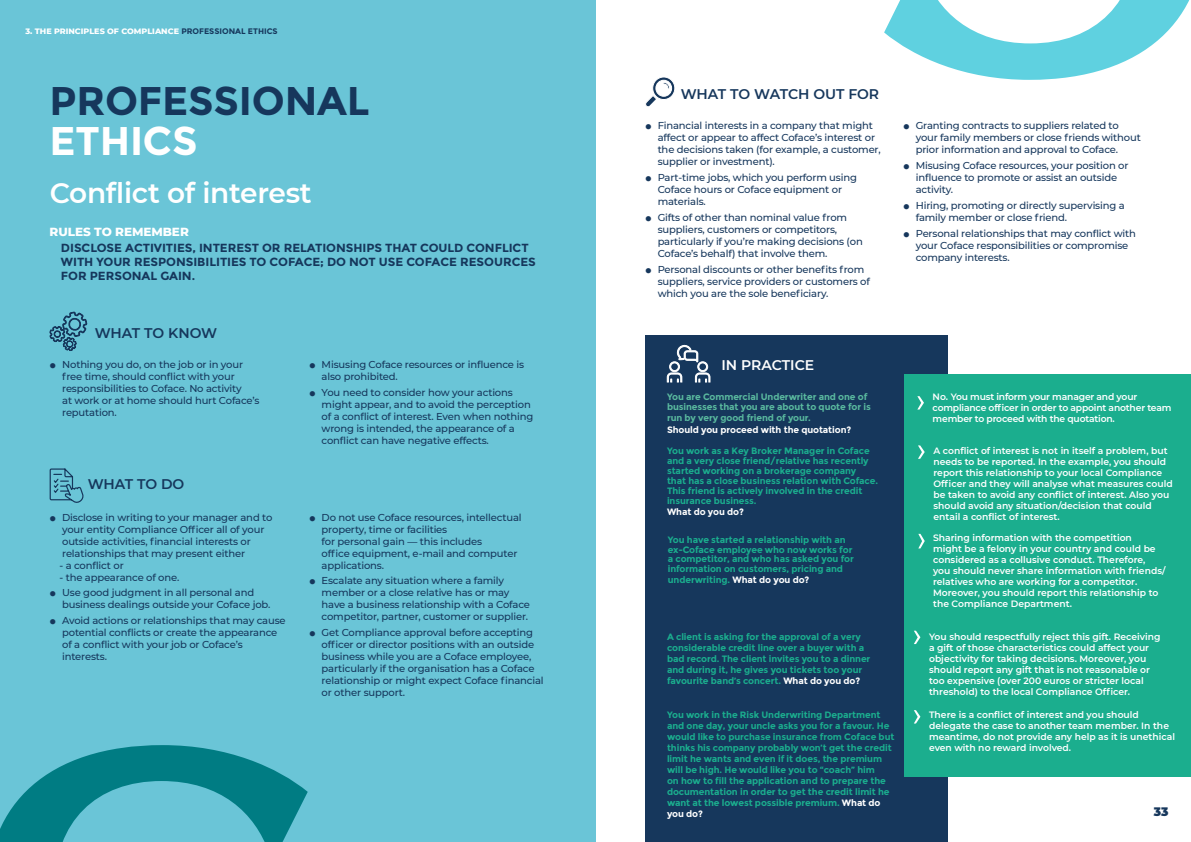
<style>
.page{position:relative;width:1191px;height:842px;background:#fff}
.page>*{position:absolute;margin:0;border:0;box-sizing:border-box;transform-origin:0 0}
.t1{font:700 40px "Montserrat";letter-spacing:-.005em;color:#16375c}
.t2{font:700 40px "Montserrat";letter-spacing:-.005em;color:#fff}
.t3{font:600 28px "Montserrat";letter-spacing:-.01em;color:#fff}
.t4{font:600 14px "Montserrat";letter-spacing:-.01em;color:#16375c}
.t5{font:600 14px "Montserrat";color:#fff}
.t6{font:800 12px "Montserrat";letter-spacing:-.005em;color:#fff}
.t7{font:900 12px "Montserrat";color:#16375c}
.t8{font:700 11.8px/14px "Montserrat";letter-spacing:-.005em;color:#16375c}
.t9{font:500 10px/12px "Montserrat";letter-spacing:-.015em;color:#16375c}
.t10{font:600 9.2px/11px "Montserrat";color:#fff}
.t11{font:700 9.2px/11px "Montserrat";letter-spacing:-.01em;color:#1bae8e}
.t12{font:600 9.2px/11px "Montserrat";letter-spacing:-.02em;color:#fff}
.t13{font:700 9.2px/10px "Montserrat";letter-spacing:-.01em;color:#5aba9f}
.t14{font:700 9.2px "Montserrat";letter-spacing:-.01em;color:#fff}
.t15{font:800 8px "Montserrat";color:#fff}
.s1{font-weight:700;color:#16375c}
.s2{color:#fff}
</style>
<div class="page">
<div style="left:0;top:0;width:595px;height:842px;background:#6ac5d7"></div>
<svg style="left:0;top:745px;width:308px;height:97px"></svg>
<svg style="left:884px;top:0;width:306px;height:80px"></svg>
<div style="left:645px;top:335px;width:302px;height:507px;background:#16375c"></div>
<div style="left:904px;top:374px;width:287px;height:403px;background:#1bae8e"></div>
<svg style="left:667px;top:344px;width:43px;height:39px"></svg>
<svg style="left:917px;top:396px;width:7px;height:14px"></svg>
<svg style="left:918px;top:445px;width:6px;height:14px"></svg>
<svg style="left:914px;top:631px;width:6px;height:13px"></svg>
<svg style="left:918px;top:534px;width:6px;height:14px"></svg>
<svg style="left:914px;top:710px;width:6px;height:13px"></svg>
<svg style="left:49px;top:468px;width:35px;height:35px"></svg>
<svg style="left:49px;top:311px;width:39px;height:40px"></svg>
<svg style="left:645px;top:77px;width:30px;height:30px"></svg>
<p class="t15" style="left:25px;top:25px;width:254px">3. THE PRINCIPLES OF COMPLIANCE <span class="s1">PROFESSIONAL ETHICS</span></p>
<h1 class="t1" style="left:50px;top:77px;width:321px">PROFESSIONAL</h1>
<h1 class="t2" style="left:50px;top:117px;width:149px">ETHICS</h1>
<h2 class="t3" style="left:50px;top:173px;width:263px">Conflict of interest</h2>
<p class="t6" style="left:50px;top:222px;width:141px">RULES TO REMEMBER</p>
<p class="t8" style="left:61px;top:241px;width:476px">DISCLOSE ACTIVITIES, INTEREST OR RELATIONSHIPS THAT COULD CONFLICT<br>WITH YOUR RESPONSIBILITIES TO COFACE; DO NOT USE COFACE RESOURCES<br>FOR PERSONAL GAIN.</p>
<h3 class="t4" style="left:95px;top:323px;width:124px">WHAT TO KNOW</h3>
<p class="t9" style="left:62px;top:358px;width:199px;text-indent:-13px">● Nothing you do, on the job or in your free time, should conflict with your responsibilities to Coface. No activity<br>at work or at home should hurt Coface’s reputation.</p>
<p class="t9" style="left:322px;top:358px;width:204px;text-indent:-13px">● Misusing Coface resources or influence is also prohibited.</p>
<p class="t9" style="left:322px;top:386px;width:213px;text-indent:-13px">● You need to consider how your actions might appear, and to avoid the perception of a conflict of interest. Even when nothing wrong is intended, the appearance of a conflict can have negative effects.</p>
<h3 class="t4" style="left:88px;top:474px;width:98px">WHAT TO DO</h3>
<p class="t9" style="left:62px;top:511px;width:212px;text-indent:-13px">● Disclose in writing to your manager and to your entity Compliance Officer all of your outside activities, financial interests or relationships that may present either</p>
<p class="t9" style="left:60px;top:559px;width:66px">- a conflict or</p>
<p class="t9" style="left:60px;top:571px;width:121px">- the appearance of one.</p>
<p class="t9" style="left:62px;top:586px;width:210px;text-indent:-13px">● Use good judgment in all personal and business dealings outside your Coface job.</p>
<p class="t9" style="left:62px;top:614px;width:225px;text-indent:-13px">● Avoid actions or relationships that may cause potential conflicts or create the appearance of a conflict with your job or Coface’s interests.</p>
<p class="t9" style="left:322px;top:511px;width:201px;text-indent:-13px">● Do not use Coface resources, intellectual property, time or facilities<br>for personal gain — this includes<br>office equipment, e-mail and computer applications.</p>
<p class="t9" style="left:322px;top:574px;width:210px;text-indent:-13px">● Escalate any situation where a family member or a close relative has or may have a business relationship with a Coface competitor, partner, customer or supplier.</p>
<p class="t9" style="left:322px;top:626px;width:223px;text-indent:-13px">● Get Compliance approval before accepting officer or director positions with an outside business while you are a Coface employee, particularly if the organisation has a Coface relationship or might expect Coface financial or other support.</p>
<h3 class="t4" style="left:681px;top:84px;width:200px">WHAT TO WATCH OUT FOR</h3>
<p class="t9" style="left:657px;top:119px;width:225px;text-indent:-13px">● Financial interests in a company that might affect or appear to affect Coface’s interest or the decisions taken (for example, a customer, supplier or investment).</p>
<p class="t9" style="left:657px;top:171px;width:201px;text-indent:-13px">● Part-time jobs, which you perform using<br>Coface hours or Coface equipment or materials.</p>
<p class="t9" style="left:657px;top:211px;width:207px;text-indent:-13px">● Gifts of other than nominal value from suppliers, customers or competitors, particularly if you’re making decisions (on Coface’s behalf) that involve them.</p>
<p class="t9" style="left:657px;top:263px;width:214px;text-indent:-13px">● Personal discounts or other benefits from suppliers, service providers or customers of which you are the sole beneficiary.</p>
<p class="t9" style="left:915px;top:119px;width:227px;text-indent:-13px">● Granting contracts to suppliers related to your family members or close friends without prior information and approval to Coface.</p>
<p class="t9" style="left:915px;top:159px;width:214px;text-indent:-13px">● Misusing Coface resources, your position or influence to promote or assist an outside activity.</p>
<p class="t9" style="left:915px;top:199px;width:210px;text-indent:-13px">● Hiring, promoting or directly supervising a family member or close friend.</p>
<p class="t9" style="left:915px;top:227px;width:222px;text-indent:-13px">● Personal relationships that may conflict with your Coface responsibilities or compromise company interests.</p>
<h3 class="t5" style="left:721px;top:356px;width:94px">IN PRACTICE</h3>
<p class="t13" style="left:667px;top:392px;width:205px">You are Commercial Underwriter and one of businesses that you are about to quote for is</p>
<p class="t13" style="left:667px;top:413px;width:145px">run by very good friend of your.</p>
<p class="t14" style="left:667px;top:424px;width:186px">Should you proceed with the quotation?</p>
<p class="t11" style="left:667px;top:446px;width:213px;line-height:10px">You work as a Key Broker Manager in Coface and a very close friend/relative has recently started working on a brokerage company<br>that has a close business relation with Coface.<br>This friend is actively involved in the credit insurance business.</p>
<p class="t14" style="left:667px;top:507px;width:78px">What do you do?</p>
<p class="t11" style="left:668px;top:535px;width:188px;line-height:9.5px">You have started a relationship with an ex-Coface employee who now works for a competitor, and who has asked you for information on customers, pricing and</p>
<p class="t11" style="left:668px;top:574px;width:143px">underwriting. <span class="s2">What do you do?</span></p>
<p class="t12" style="left:932px;top:391px;width:240px">No. You must inform your manager and your compliance officer in order to appoint another team member to proceed with the quotation.</p>
<p class="t10" style="left:933px;top:445px;width:241px">A conflict of interest is not in itself a problem, but needs to be reported. In the example, you should report this relationship to your local Compliance Officer and they will analyse what measures could be taken to avoid any conflict of interest. Also you should avoid any situation/decision that could entail a conflict of interest.</p>
<p class="t10" style="left:933px;top:531px;width:234px">Sharing information with the competition<br>might be a felony in your country and could be considered as a collusive conduct. Therefore,<br>you should never share information with friends/ relatives who are working for a competitor.<br>Moreover, you should report this relationship to the Compliance Department.</p>
<p class="t11" style="left:667px;top:631px;width:205px">A client is asking for the approval of a very considerable credit line over a buyer with a bad record. The client invites you to a dinner and during it, he gives you tickets too your favourite band’s concert. <span class="s2">What do you do?</span></p>
<p class="t10" style="left:929px;top:630px;width:233px">You should respectfully reject this gift. Receiving a gift of those characteristics could affect your objectivity for taking decisions. Moreover, you should report any gift that is not reasonable or too expensive (over 200 euros or stricter local threshold) to the local Compliance Officer.</p>
<p class="t11" style="left:667px;top:709px;width:229px">You work in the Risk Underwriting Department and one day, your uncle asks you for a favour. He would like to purchase insurance from Coface but thinks his company probably won’t get the credit limit he wants and even if it does, the premium will be high. He would like you to “coach” him<br>on how to fill the application and to prepare the documentation in order to get the credit limit he want at the lowest possible premium. <span class="s2">What do you do?</span></p>
<p class="t10" style="left:929px;top:708px;width:247px">There is a conflict of interest and you should delegate the case to another team member. In the meantime, do not provide any help as it is unethical even with no reward involved.</p>
<p class="t7" style="left:1153px;top:803px;width:16px">33</p>
</div>
